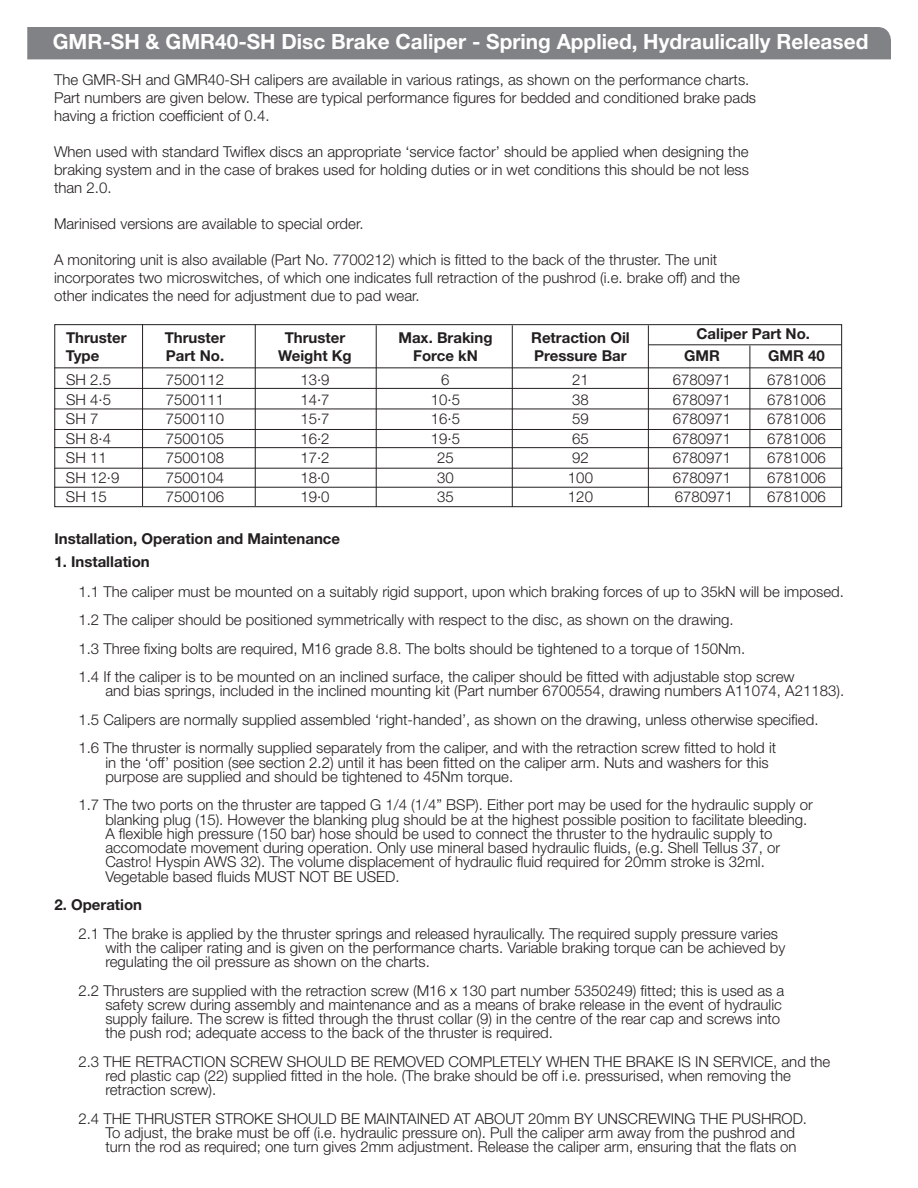
<style>
.page{position:relative;width:918px;height:1188px;background:#fff}
.page>*{position:absolute;margin:0;border:0;box-sizing:border-box;transform-origin:0 0}
.t1{font:700 21px "Helvetica Neue LT Std";color:#fff}
.t2{font:300 15px/14.2px "Helvetica Neue LT Std";color:#231f20}
.t3{font:700 15px "Helvetica Neue LT Std";color:#231f20}
</style>
<div class="page">
<div style="left:27px;top:27px;width:864px;height:32px;background:#808285"></div>
<div style="left:54px;top:324px;width:788px;height:183px;border:1px solid #231f20"></div>
<hr style="left:54px;top:367px;width:788px;height:1px;background:#231f20">
<hr style="left:54px;top:388px;width:788px;height:1px;background:#231f20">
<hr style="left:54px;top:409px;width:788px;height:1px;background:#231f20">
<hr style="left:54px;top:429px;width:788px;height:1px;background:#231f20">
<hr style="left:142px;top:324px;width:1px;height:182px;background:#231f20">
<hr style="left:255px;top:324px;width:1px;height:182px;background:#231f20">
<hr style="left:376px;top:325px;width:1px;height:182px;background:#231f20">
<hr style="left:512px;top:325px;width:1px;height:182px;background:#231f20">
<hr style="left:648px;top:325px;width:1px;height:182px;background:#231f20">
<hr style="left:648px;top:344px;width:194px;height:1px;background:#231f20">
<hr style="left:750px;top:346px;width:1px;height:161px;background:#231f20">
<hr style="left:54px;top:447px;width:788px;height:1px;background:#231f20">
<hr style="left:55px;top:468px;width:787px;height:1px;background:#231f20">
<hr style="left:54px;top:487px;width:788px;height:1px;background:#231f20">
<h1 class="t1" style="left:53px;top:29px;width:817px">GMR-SH &amp; GMR40-SH Disc Brake Caliper - Spring Applied, Hydraulically Released</h1>
<p class="t2" style="left:54px;top:70px;width:704px;line-height:18px">The GMR-SH and GMR40-SH calipers are available in various ratings, as shown on the performance charts.<br>Part numbers are given below. These are typical performance figures for bedded and conditioned brake pads having a friction coefficient of 0.4.</p>
<p class="t2" style="left:54px;top:142px;width:697px;line-height:18px;text-align:justify">When used with standard Twiflex discs an appropriate ‘service factor’ should be applied when designing the braking system and in the case of brakes used for holding duties or in wet conditions this should be not less than 2.0.</p>
<p class="t2" style="left:54px;top:216px;width:311px">Marinised versions are available to special order.</p>
<p class="t2" style="left:54px;top:250px;width:688px;line-height:18px">A monitoring unit is also available (Part No. 7700212) which is fitted to the back of the thruster. The unit incorporates two microswitches, of which one indicates full retraction of the pushrod (i.e. brake off) and the other indicates the need for adjustment due to pad wear.</p>
<p class="t3" style="left:66px;top:329px;width:62px">Thruster</p>
<p class="t3" style="left:165px;top:329px;width:62px">Thruster</p>
<p class="t3" style="left:285px;top:329px;width:62px">Thruster</p>
<p class="t3" style="left:398px;top:329px;width:96px">Max. Braking</p>
<p class="t3" style="left:531px;top:329px;width:100px">Retraction Oil</p>
<p class="t3" style="left:696px;top:324px;width:115px">Caliper Part No.</p>
<p class="t3" style="left:66px;top:347px;width:35px">Type</p>
<p class="t3" style="left:166px;top:347px;width:60px">Part No.</p>
<p class="t3" style="left:278px;top:347px;width:75px">Weight Kg</p>
<p class="t3" style="left:413px;top:347px;width:66px">Force kN</p>
<p class="t3" style="left:534px;top:347px;width:94px">Pressure Bar</p>
<p class="t3" style="left:684px;top:347px;width:37px">GMR</p>
<p class="t3" style="left:768px;top:347px;width:58px">GMR 40</p>
<p class="t2" style="left:66px;top:373px;width:47px">SH 2.5</p>
<p class="t2" style="left:166px;top:373px;width:60px">7500112</p>
<p class="t2" style="left:300px;top:373px;width:31px">13·9</p>
<p class="t2" style="left:441px;top:373px;width:10px">6</p>
<p class="t2" style="left:572px;top:373px;width:18px">21</p>
<p class="t2" style="left:673px;top:373px;width:60px">6780971</p>
<p class="t2" style="left:767px;top:373px;width:60px">6781006</p>
<p class="t2" style="left:66px;top:392px;width:47px">SH 4·5</p>
<p class="t2" style="left:166px;top:392px;width:60px">7500111</p>
<p class="t2" style="left:300px;top:392px;width:31px">14·7</p>
<p class="t2" style="left:431px;top:392px;width:31px">10·5</p>
<p class="t2" style="left:572px;top:392px;width:18px">38</p>
<p class="t2" style="left:673px;top:392px;width:60px">6780971</p>
<p class="t2" style="left:767px;top:392px;width:60px">6781006</p>
<p class="t2" style="left:66px;top:412px;width:34px">SH 7</p>
<p class="t2" style="left:166px;top:412px;width:60px">7500110</p>
<p class="t2" style="left:300px;top:412px;width:31px">15·7</p>
<p class="t2" style="left:431px;top:412px;width:31px">16·5</p>
<p class="t2" style="left:572px;top:412px;width:18px">59</p>
<p class="t2" style="left:673px;top:412px;width:60px">6780971</p>
<p class="t2" style="left:767px;top:412px;width:60px">6781006</p>
<p class="t2" style="left:66px;top:431px;width:47px">SH 8·4</p>
<p class="t2" style="left:166px;top:431px;width:60px">7500105</p>
<p class="t2" style="left:300px;top:431px;width:31px">16·2</p>
<p class="t2" style="left:431px;top:431px;width:31px">19·5</p>
<p class="t2" style="left:572px;top:431px;width:18px">65</p>
<p class="t2" style="left:673px;top:431px;width:60px">6780971</p>
<p class="t2" style="left:767px;top:431px;width:60px">6781006</p>
<p class="t2" style="left:66px;top:451px;width:42px">SH 11</p>
<p class="t2" style="left:166px;top:451px;width:60px">7500108</p>
<p class="t2" style="left:300px;top:451px;width:31px">17·2</p>
<p class="t2" style="left:437px;top:451px;width:18px">25</p>
<p class="t2" style="left:572px;top:451px;width:18px">92</p>
<p class="t2" style="left:673px;top:451px;width:60px">6780971</p>
<p class="t2" style="left:767px;top:451px;width:60px">6781006</p>
<p class="t2" style="left:66px;top:470px;width:55px">SH 12·9</p>
<p class="t2" style="left:166px;top:470px;width:60px">7500104</p>
<p class="t2" style="left:300px;top:470px;width:31px">18·0</p>
<p class="t2" style="left:437px;top:470px;width:18px">30</p>
<p class="t2" style="left:568px;top:470px;width:27px">100</p>
<p class="t2" style="left:673px;top:470px;width:60px">6780971</p>
<p class="t2" style="left:767px;top:470px;width:60px">6781006</p>
<p class="t2" style="left:66px;top:490px;width:42px">SH 15</p>
<p class="t2" style="left:166px;top:490px;width:60px">7500106</p>
<p class="t2" style="left:300px;top:490px;width:31px">19·0</p>
<p class="t2" style="left:437px;top:490px;width:18px">35</p>
<p class="t2" style="left:568px;top:490px;width:27px">120</p>
<p class="t2" style="left:675px;top:490px;width:60px">6780971</p>
<p class="t2" style="left:767px;top:490px;width:60px">6781006</p>
<p class="t3" style="left:54px;top:530px;width:287px">Installation, Operation and Maintenance</p>
<p class="t3" style="left:54px;top:552px;width:97px">1. Installation</p>
<p class="t2" style="left:78px;top:577px;width:767px;line-height:28.5px">1.1 The caliper must be mounted on a suitably rigid support, upon which braking forces of up to 35kN will be imposed.<br>1.2 The caliper should be positioned symmetrically with respect to the disc, as shown on the drawing.<br>1.3 Three fixing bolts are required, M16 grade 8.8. The bolts should be tightened to a torque of 150Nm.<br>1.4 If the caliper is to be mounted on an inclined surface, the caliper should be fitted with adjustable stop screw</p>
<p class="t2" style="left:78px;top:677px;width:767px;line-height:28.5px;text-indent:27px">and bias springs, included in the inclined mounting kit (Part number 6700554, drawing numbers A11074, A21183).<br>1.5 Calipers are normally supplied assembled ‘right-handed’, as shown on the drawing, unless otherwise specified.<br>1.6 The thruster is normally supplied separately from the caliper, and with the retraction screw fitted to hold it</p>
<p class="t2" style="left:105px;top:755px;width:665px">in the ‘off’ position (see section 2.2) until it has been fitted on the caliper arm. Nuts and washers for this purpose are supplied and should be tightened to 45Nm torque.</p>
<p class="t2" style="left:105px;top:798px;width:709px;text-indent:-27px">1.7 The two ports on the thruster are tapped G 1/4 (1/4” BSP). Either port may be used for the hydraulic supply or blanking plug (15). However the blanking plug should be at the highest possible position to facilitate bleeding.<br>A flexible high pressure (150 bar) hose should be used to connect the thruster to the hydraulic supply to accomodate movement during operation. Only use mineral based hydraulic fluids, (e.g. Shell Tellus 37, or Castro! Hyspin AWS 32). The volume displacement of hydraulic fluid required for 20mm stroke is 32ml.<br>Vegetable based fluids MUST NOT BE USED.</p>
<p class="t3" style="left:54px;top:896px;width:89px">2. Operation</p>
<p class="t2" style="left:105px;top:926px;width:681px;text-indent:-27px">2.1 The brake is applied by the thruster springs and released hyraulically. The required supply pressure varies with the caliper rating and is given on the performance charts. Variable braking torque can be achieved by regulating the oil pressure as shown on the charts.</p>
<p class="t2" style="left:105px;top:983px;width:681px;text-indent:-27px">2.2 Thrusters are supplied with the retraction screw (M16 x 130 part number 5350249) fitted; this is used as a safety screw during assembly and maintenance and as a means of brake release in the event of hydraulic supply failure. The screw is fitted through the thrust collar (9) in the centre of the rear cap and screws into the push rod; adequate access to the back of the thruster is required.</p>
<p class="t2" style="left:105px;top:1054px;width:727px;text-indent:-27px">2.3 THE RETRACTION SCREW SHOULD BE REMOVED COMPLETELY WHEN THE BRAKE IS IN SERVICE, and the red plastic cap (22) supplied fitted in the hole. (The brake should be off i.e. pressurised, when removing the retraction screw).</p>
<p class="t2" style="left:105px;top:1111px;width:703px;text-indent:-27px">2.4 THE THRUSTER STROKE SHOULD BE MAINTAINED AT ABOUT 20mm BY UNSCREWING THE PUSHROD.<br>To adjust, the brake must be off (i.e. hydraulic pressure on). Pull the caliper arm away from the pushrod and turn the rod as required; one turn gives 2mm adjustment. Release the caliper arm, ensuring that the flats on</p>
</div>
